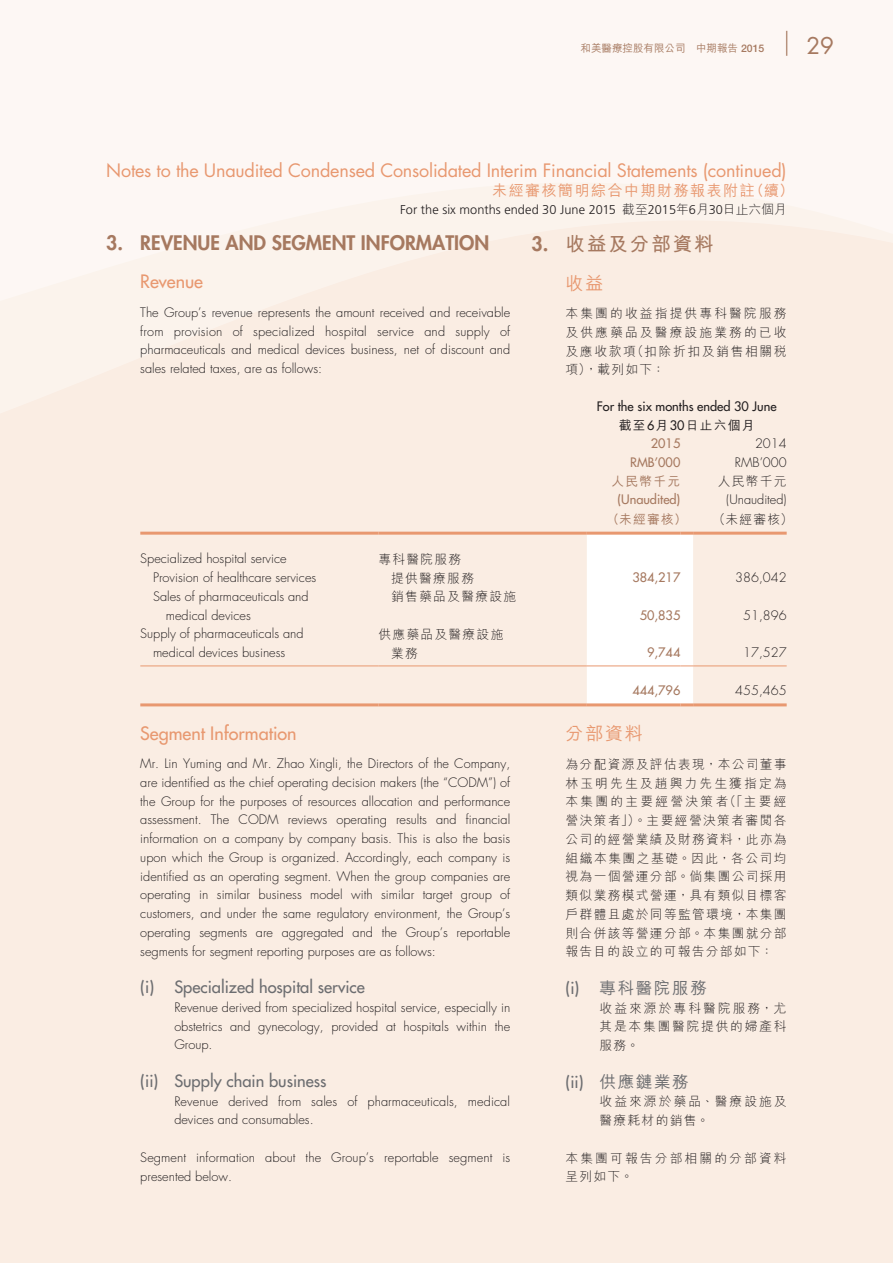
<style>
.page{position:relative;width:893px;height:1263px;background:#faede3}
.page>*{position:absolute;margin:0;border:0;box-sizing:border-box;transform-origin:0 0}
.t1{font:22.5px "Futura Std";color:#a67960}
.t2{font:800 19.5px "Futura Std";color:#a67960}
.t3{font:700 19.5px "M Hei HK";letter-spacing:.1em;color:#a67960}
.t4{font:18px "Futura Std";letter-spacing:-.01em;color:#e89870}
.t5{font:500 18px "Futura Std";color:#e89870}
.t6{font:500 18px "M Hei HK";letter-spacing:.1em;color:#e89870}
.t7{font:500 16.5px "Futura Std";color:#6c6d70}
.t8{font:500 16.5px "M Hei HK";letter-spacing:.1em;color:#6c6d70}
.t9{font:500 15px "M Hei HK";letter-spacing:.1em;color:#e89870}
.t10{font:300 12.75px/18.8px "Futura Std";color:#231f20;text-align:justify}
.t11{font:300 12.75px/18.8px "M Hei HK";letter-spacing:.105em;color:#231f20;text-align:justify}
.t12{font:500 12.75px "Futura Std";color:#a67960}
.t13{font:300 12.75px "Frutiger LT Std";letter-spacing:.005em;color:#231f20}
.t14{font:500 12.75px "Futura Std";color:#231f20}
.t15{font:300 12.75px/18.8px "M Hei HK";letter-spacing:.16em;color:#231f20}
.t16{font:300 12.75px/18.8px "M Hei HK";letter-spacing:.165em;color:#231f20}
.t17{font:500 12.75px "M Hei HK";letter-spacing:.1em;color:#231f20}
.t18{font:500 12.75px "M Hei HK";letter-spacing:.1em;color:#a67960}
.t19{font:500 10.5px "M Hei HK";color:#a67960}
.s1{font-family:"Helvetica Neue LT Std"}
.s2{font-family:"Futura Std"}
.s3{font-family:"M Hei HK"}
.s4{font-family:"Futura Std";font-weight:800}
</style>
<div class="page">
<svg style="left:0;top:0;width:893px;height:301px;fill:#fdf7f4"></svg>
<svg style="left:786px;top:31px;width:1px;height:25px"></svg>
<hr style="left:140px;top:665px;width:238px;height:1px;background:#e89870">
<hr style="left:378px;top:665px;width:209px;height:1px;background:#e89870">
<hr style="left:693px;top:665px;width:94px;height:1px;background:#e89870">
<hr style="left:140px;top:532px;width:238px;height:3px;background:#e89870">
<hr style="left:378px;top:532px;width:209px;height:3px;background:#e89870">
<hr style="left:693px;top:532px;width:94px;height:3px;background:#e89870">
<hr style="left:140px;top:703px;width:238px;height:3px;background:#e89870">
<hr style="left:378px;top:703px;width:209px;height:3px;background:#e89870">
<div style="left:587px;top:532px;width:106px;height:174px;background:#fff"></div>
<hr style="left:693px;top:703px;width:94px;height:3px;background:#e89870">
<p class="t19" style="left:581px;top:41px;width:185px">和美醫療控股有限公司 中期報告 <span class="s1">2015</span></p>
<h1 class="t1" style="left:806px;top:31px;width:29px">29</h1>
<h3 class="t4" style="left:106px;top:159px;width:682px">Notes to the Unaudited Condensed Consolidated Interim Financial Statements (continued)</h3>
<p class="t9" style="left:492px;top:180px;width:303px">未經審核簡明綜合中期財務報表附註（續）</p>
<h2 class="t2" style="left:106px;top:231px;width:384px">3. REVENUE AND SEGMENT INFORMATION</h2>
<h3 class="t5" style="left:140px;top:270px;width:64px">Revenue</h3>
<p class="t10" style="left:140px;top:303px;width:371px">The Group’s revenue represents the amount received and receivable from provision of specialized hospital service and supply of pharmaceuticals and medical devices business, net of discount and sales related taxes, are as follows:</p>
<p class="t14" style="left:597px;top:398px;width:181px">For the six months ended 30 June</p>
<p class="t17" style="left:619px;top:416px;width:137px">截至<span class="s2">6</span>月<span class="s2">30</span>日止六個月</p>
<p class="t12" style="left:651px;top:435px;width:31px">2015</p>
<p class="t10" style="left:755px;top:434px;width:33px">2014</p>
<p class="t12" style="left:630px;top:454px;width:52px">RMB’000</p>
<p class="t10" style="left:735px;top:453px;width:53px">RMB’000</p>
<p class="t18" style="left:611px;top:472px;width:70px">人民幣千元</p>
<p class="t11" style="left:718px;top:472px;width:70px">人民幣千元</p>
<p class="t12" style="left:617px;top:492px;width:64px">(Unaudited)</p>
<p class="t10" style="left:726px;top:491px;width:62px">(Unaudited)</p>
<p class="t18" style="left:606px;top:510px;width:82px">（未經審核）</p>
<p class="t11" style="left:713px;top:509px;width:82px">（未經審核）</p>
<p class="t10" style="left:140px;top:550px;width:148px">Specialized hospital service</p>
<p class="t11" style="left:378px;top:550px;width:84px">專科醫院服務</p>
<p class="t10" style="left:153px;top:568px;width:165px">Provision of healthcare services</p>
<p class="t11" style="left:391px;top:568px;width:84px">提供醫療服務</p>
<p class="t12" style="left:632px;top:569px;width:49px">384,217</p>
<p class="t10" style="left:735px;top:568px;width:53px">386,042</p>
<p class="t10" style="left:166px;top:587px;width:144px;text-indent:-13px">Sales of pharmaceuticals and medical devices</p>
<p class="t11" style="left:391px;top:587px;width:126px">銷售藥品及醫療設施</p>
<p class="t13" style="left:400px;top:202px;width:388px">For the six months ended 30 June 2015 <span class="s3">截至</span>2015<span class="s3">年</span>6<span class="s3">月</span>30<span class="s3">日止六個月</span></p>
<h2 class="t3" style="left:531px;top:230px;width:184px"><span class="s4">3.</span> 收益及分部資料</h2>
<h3 class="t6" style="left:566px;top:270px;width:39px">收益</h3>
<p class="t11" style="left:566px;top:304px;width:223px">本集團的收益指提供專科醫院服務及供應藥品及醫療設施業務的已收及應收款項（扣除折扣及銷售相關稅項），載列如下：</p>
<p class="t12" style="left:640px;top:607px;width:42px">50,835</p>
<p class="t10" style="left:743px;top:606px;width:45px">51,896</p>
<p class="t10" style="left:140px;top:625px;width:165px;text-align:center">Supply of pharmaceuticals and medical devices business</p>
<p class="t11" style="left:391px;top:625px;width:114px;text-indent:-13px">供應藥品及醫療設施業務</p>
<h3 class="t5" style="left:140px;top:722px;width:158px">Segment Information</h3>
<p class="t10" style="left:140px;top:754px;width:371px">Mr. Lin Yuming and Mr. Zhao Xingli, the Directors of the Company, are identified as the chief operating decision makers (the “CODM”) of the Group for the purposes of resources allocation and performance assessment. The CODM reviews operating results and financial information on a company by company basis. This is also the basis upon which the Group is organized. Accordingly, each company is identified as an operating segment. When the group companies are operating in similar business model with similar target group of customers, and under the same regulatory environment, the Group’s operating segments are aggregated and the Group’s reportable segments for segment reporting purposes are as follows:</p>
<p class="t7" style="left:140px;top:977px;width:226px">(i) Specialized hospital service</p>
<p class="t10" style="left:174px;top:998px;width:337px">Revenue derived from specialized hospital service, especially in obstetrics and gynecology, provided at hospitals within the Group.</p>
<p class="t7" style="left:140px;top:1070px;width:188px">(ii) Supply chain business</p>
<p class="t10" style="left:174px;top:1092px;width:337px">Revenue derived from sales of pharmaceuticals, medical devices and consumables.</p>
<p class="t10" style="left:140px;top:1148px;width:371px">Segment information about the Group’s reportable segment is presented below.</p>
<p class="t12" style="left:647px;top:644px;width:35px">9,744</p>
<p class="t10" style="left:743px;top:643px;width:45px">17,527</p>
<p class="t12" style="left:632px;top:682px;width:49px">444,796</p>
<p class="t10" style="left:735px;top:681px;width:53px">455,465</p>
<h3 class="t6" style="left:566px;top:720px;width:79px">分部資料</h3>
<p class="t11" style="left:566px;top:754px;width:223px">為分配資源及評估表現，本公司董事林玉明先生及趙興力先生獲指定為本集團的主要經營決策者（「主要經營決策者」）。主要經營決策者審閱各公司的經營業績及財務資料，此亦為組織本集團之基礎。因此，各公司均視為一個營運分部。倘集團公司採用類似業務模式營運，具有類似目標客戶群體且處於同等監管環境，本集團則合併該等營運分部。本集團就分部報告目的設立的可報告分部如下：</p>
<p class="t8" style="left:566px;top:976px;width:143px"><span class="s2">(i)</span> 專科醫院服務</p>
<p class="t11" style="left:600px;top:998px;width:189px">收益來源於專科醫院服務，尤其是本集團醫院提供的婦產科服務。</p>
<p class="t8" style="left:566px;top:1069px;width:125px"><span class="s2">(ii)</span> 供應鏈業務</p>
<p class="t15" style="left:600px;top:1092px;width:189px">收益來源於藥品、醫療設施及醫療耗材的銷售。</p>
<p class="t16" style="left:566px;top:1148px;width:223px">本集團可報告分部相關的分部資料呈列如下。</p>
</div>
